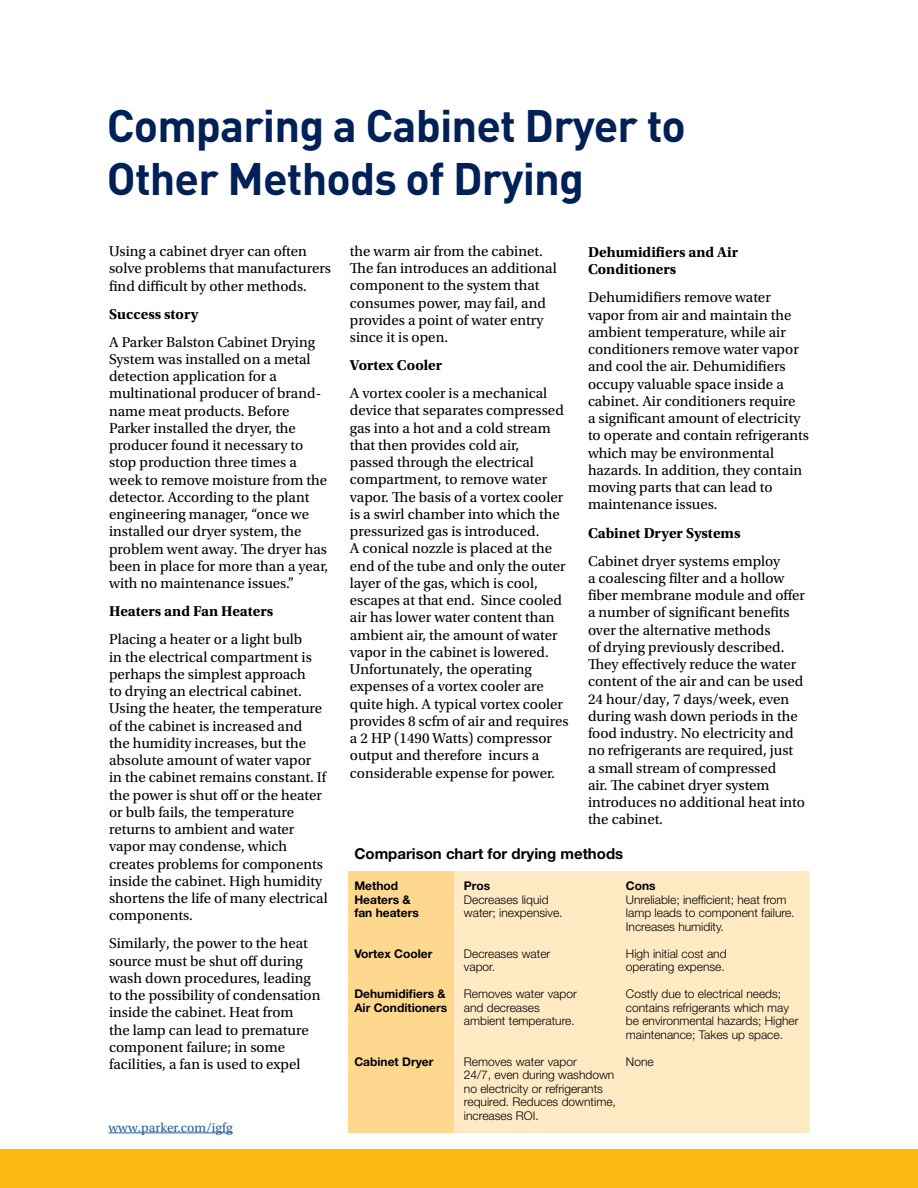
<style>
.page{position:relative;width:918px;height:1188px;background:#fff}
.page>*{position:absolute;margin:0;border:0;box-sizing:border-box;transform-origin:0 0}
.t1{font:700 45px/52.5px "DINOT";letter-spacing:-.02em;color:#002157}
.t2{font:15px/17.2px "Utopia Std";color:#000}
.t3{font:700 15px/17.2px "Utopia Std";color:#000}
.t4{font:700 15px "Helvetica Neue LT Std";color:#000}
.t5{font:13.5px "Utopia Std";color:#215e9e}
.t6{font:300 12px/13.5px "Helvetica Neue LT Std";color:#000}
.t7{font:700 12px "Helvetica Neue LT Std";color:#000}
</style>
<div class="page">
<div style="left:453px;top:871px;width:357px;height:262px;background:#ffeac4"></div>
<div style="left:348px;top:871px;width:106px;height:262px;background:#ffd890"></div>
<div style="left:0;top:1150px;width:918px;height:38px;background:#fdb913"></div>
<hr style="left:109px;top:1133px;width:124px;height:1px;background:#215e9e">
<h1 class="t1" style="left:107px;top:98px;width:581px">Comparing a Cabinet Dryer to<br>Other Methods of Drying</h1>
<p class="t2" style="left:109px;top:243px;width:224px">Using a cabinet dryer can often solve problems that manufacturers find difficult by other methods.</p>
<p class="t3" style="left:109px;top:305px;width:91px">Success story</p>
<p class="t2" style="left:109px;top:333px;width:221px">A Parker Balston Cabinet Drying<br>System was installed on a metal detection application for a multinational producer of brand&shy;name meat products. Before<br>Parker installed the dryer, the producer found it necessary to stop production three times a week to remove moisture from the detector. According to the plant engineering manager, “once we installed our dryer system, the problem went away. The dryer has been in place for more than a year, with no maintenance issues.”</p>
<p class="t3" style="left:109px;top:603px;width:166px">Heaters and Fan Heaters</p>
<p class="t2" style="left:109px;top:631px;width:220px">Placing a heater or a light bulb<br>in the electrical compartment is perhaps the simplest approach<br>to drying an electrical cabinet.<br>Using the heater, the temperature of the cabinet is increased and<br>the humidity increases, but the absolute amount of water vapor in the cabinet remains constant. If the power is shut off or the heater or bulb fails, the temperature returns to ambient and water vapor may condense, which creates problems for components inside the cabinet. High humidity shortens the life of many electrical components.</p>
<p class="t2" style="left:109px;top:935px;width:213px">Similarly, the power to the heat source must be shut off during wash down procedures, leading to the possibility of condensation inside the cabinet. Heat from<br>the lamp can lead to premature component failure; in some facilities, a fan is used to expel</p>
<p class="t5" style="left:109px;top:1120px;width:126px">www.parker.com/igfg</p>
<p class="t2" style="left:350px;top:243px;width:208px">the warm air from the cabinet.<br>The fan introduces an additional component to the system that consumes power, may fail, and provides a point of water entry since it is open.</p>
<p class="t3" style="left:350px;top:357px;width:94px">Vortex Cooler</p>
<p class="t2" style="left:350px;top:385px;width:220px">A vortex cooler is a mechanical device that separates compressed gas into a hot and a cold stream that then provides cold air,<br>passed through the electrical compartment, to remove water vapor. The basis of a vortex cooler is a swirl chamber into which the pressurized gas is introduced.<br>A conical nozzle is placed at the end of the tube and only the outer layer of the gas, which is cool, escapes at that end. Since cooled air has lower water content than ambient air, the amount of water vapor in the cabinet is lowered.<br>Unfortunately, the operating expenses of a vortex cooler are quite high. A typical vortex cooler provides 8 scfm of air and requires a 2 HP (1490 Watts) compressor output and therefore incurs a considerable expense for power.</p>
<p class="t3" style="left:588px;top:244px;width:152px">Dehumidifiers and Air<br>Conditioners</p>
<p class="t2" style="left:588px;top:289px;width:223px">Dehumidifiers remove water vapor from air and maintain the ambient temperature, while air conditioners remove water vapor and cool the air. Dehumidifiers occupy valuable space inside a cabinet. Air conditioners require<br>a significant amount of electricity to operate and contain refrigerants which may be environmental hazards. In addition, they contain moving parts that can lead to maintenance issues.</p>
<p class="t3" style="left:588px;top:524px;width:154px">Cabinet Dryer Systems</p>
<p class="t2" style="left:588px;top:552px;width:219px">Cabinet dryer systems employ<br>a coalescing filter and a hollow fiber membrane module and offer a number of significant benefits over the alternative methods<br>of drying previously described.<br>They effectively reduce the water content of the air and can be used<br>24 hour/day, 7 days/week, even during wash down periods in the food industry. No electricity and no refrigerants are required, just<br>a small stream of compressed<br>air. The cabinet dryer system introduces no additional heat into the cabinet.</p>
<p class="t4" style="left:354px;top:844px;width:270px">Comparison chart for drying methods</p>
<p class="t7" style="left:354px;top:878px;width:45px">Method</p>
<p class="t7" style="left:464px;top:878px;width:28px">Pros</p>
<p class="t7" style="left:626px;top:878px;width:31px">Cons</p>
<p class="t7" style="left:354px;top:892px;width:58px">Heaters &amp;</p>
<p class="t6" style="left:464px;top:892px;width:86px">Decreases liquid</p>
<p class="t6" style="left:626px;top:892px;width:162px">Unreliable; inefficient; heat from</p>
<p class="t7" style="left:354px;top:905px;width:66px">fan heaters</p>
<p class="t6" style="left:464px;top:906px;width:100px">water; inexpensive.</p>
<p class="t6" style="left:626px;top:906px;width:170px">lamp leads to component failure.<br>Increases humidity.</p>
<p class="t7" style="left:354px;top:946px;width:79px">Vortex Cooler</p>
<p class="t6" style="left:464px;top:946px;width:88px">Decreases water</p>
<p class="t6" style="left:626px;top:946px;width:102px">High initial cost and</p>
<p class="t6" style="left:464px;top:960px;width:33px">vapor.</p>
<p class="t6" style="left:626px;top:960px;width:100px">operating expense.</p>
<p class="t7" style="left:354px;top:986px;width:93px">Dehumidifiers &amp;</p>
<p class="t6" style="left:464px;top:987px;width:114px">Removes water vapor</p>
<p class="t6" style="left:626px;top:987px;width:157px">Costly due to electrical needs;</p>
<p class="t7" style="left:354px;top:1000px;width:94px">Air Conditioners</p>
<p class="t6" style="left:464px;top:1000px;width:78px">and decreases</p>
<p class="t6" style="left:626px;top:1000px;width:165px">contains refrigerants which may</p>
<p class="t6" style="left:464px;top:1014px;width:112px">ambient temperature.</p>
<p class="t6" style="left:626px;top:1014px;width:174px">be environmental hazards; Higher maintenance; Takes up space.</p>
<p class="t7" style="left:354px;top:1054px;width:81px">Cabinet Dryer</p>
<p class="t6" style="left:464px;top:1054px;width:114px">Removes water vapor</p>
<p class="t6" style="left:626px;top:1054px;width:29px">None</p>
<p class="t6" style="left:464px;top:1068px;width:154px">24/7, even during washdown no electricity or refrigerants required. Reduces downtime, increases ROI.</p>
</div>
